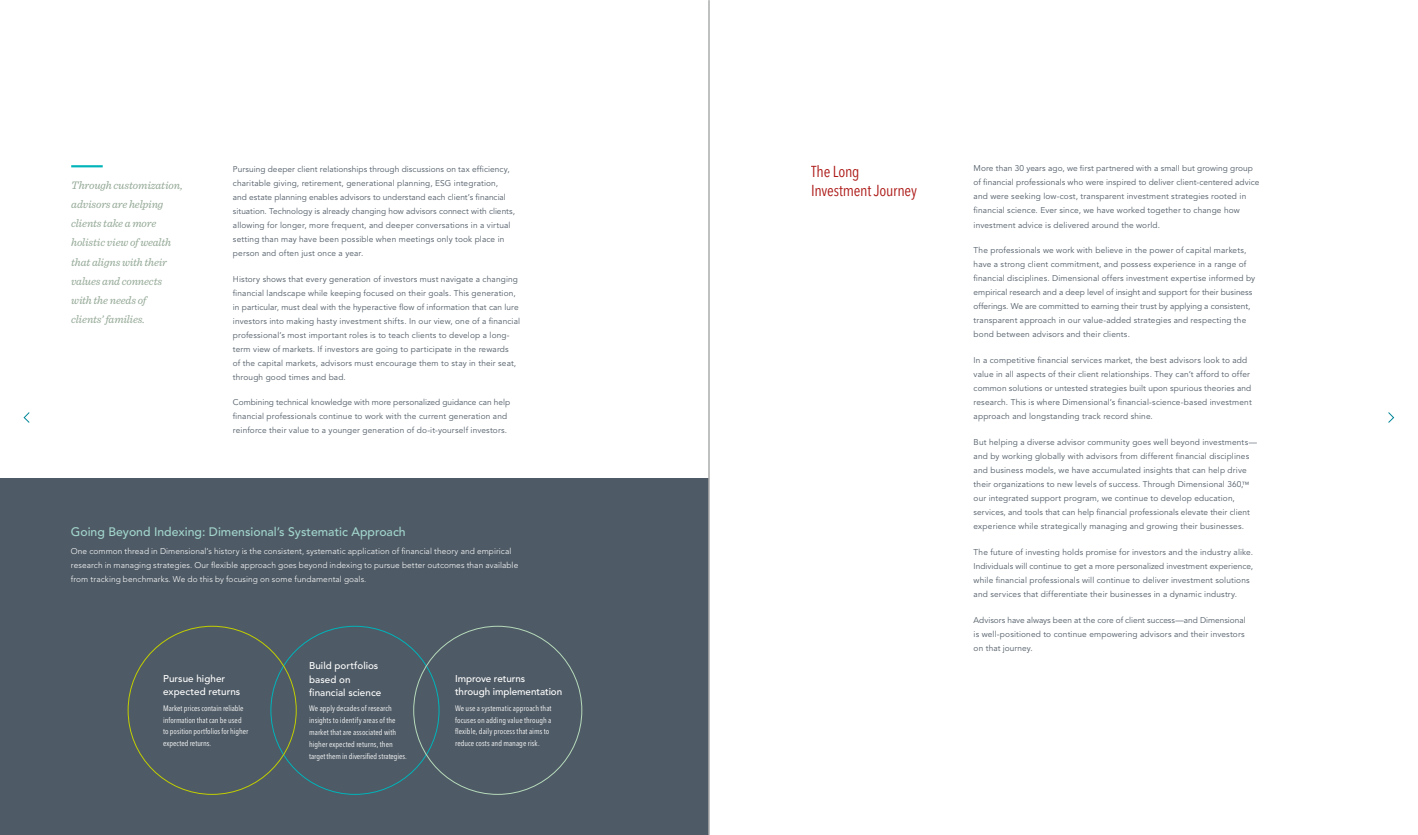
<style>
.page{position:relative;width:1418px;height:835px;background:#fff}
.page>*{position:absolute;margin:0;border:0;box-sizing:border-box;transform-origin:0 0}
.t1{font:condensed 15.75px/19.2px "Avenir Next LT Pro";letter-spacing:-.015em;color:#ac1a17}
.t2{font:500 12.25px "Avenir LT Std";color:#a2d5cc}
.t3{font:italic 11.38px/19.2px "Sentinel";letter-spacing:-.015em;color:#93a895}
.t4{font:500 9.8px/13.1px "Avenir LT Std";color:#fff}
.t5{font:8.31px/14px "Avenir LT Std";letter-spacing:.015em;color:#4e5a65}
.t6{font:300 8.31px/14px "Avenir LT Std";letter-spacing:.01em;color:#fff}
.t7{font:condensed 7.88px/11.8px "Avenir Next LT Pro";letter-spacing:.005em;color:#fff}
.s1{font-size:7.44px}
</style>
<div class="page">
<hr style="left:71px;top:165px;width:32px;height:2px;background:#00b4ba">
<div style="left:0;top:479px;width:709px;height:356px;background:#4e5a65"></div>
<svg style="left:23px;top:412px;width:7px;height:11px"></svg>
<svg style="left:1388px;top:412px;width:6px;height:11px"></svg>
<hr style="left:709px;top:0;width:1px;height:835px;background:#abacac">
<h3 class="t3" style="left:71px;top:174px;width:113px">Through customization, advisors are helping clients take a more holistic view of wealth that aligns with their values and connects with the needs of<br>clients’ families.</h3>
<p class="t5" style="left:233px;top:162px;width:284px">Pursuing deeper client relationships through discussions on tax efficiency, charitable giving, retirement, generational planning, ESG integration,<br>and estate planning enables advisors to understand each client’s financial situation. Technology is already changing how advisors connect with clients, allowing for longer, more frequent, and deeper conversations in a virtual setting than may have been possible when meetings only took place in person and often just once a year.</p>
<p class="t5" style="left:233px;top:272px;width:289px">History shows that every generation of investors must navigate a changing financial landscape while keeping focused on their goals. This generation, in particular, must deal with the hyperactive flow of information that can lure investors into making hasty investment shifts. In our view, one of a financial professional’s most important roles is to teach clients to develop a long&shy;term view of markets. If investors are going to participate in the rewards<br>of the capital markets, advisors must encourage them to stay in their seat, through good times and bad.</p>
<p class="t5" style="left:233px;top:396px;width:279px">Combining technical knowledge with more personalized guidance can help financial professionals continue to work with the current generation and reinforce their value to a younger generation of do-it-yourself investors.</p>
<h2 class="t2" style="left:71px;top:525px;width:336px">Going Beyond Indexing: Dimensional’s Systematic Approach</h2>
<p class="t6" style="left:71px;top:544px;width:449px">One common thread in Dimensional’s history is the consistent, systematic application of financial theory and empirical research in managing strategies. Our flexible approach goes beyond indexing to pursue better outcomes than available from tracking benchmarks. We do this by focusing on some fundamental goals.</p>
<p class="t4" style="left:163px;top:672px;width:79px">Pursue higher expected returns</p>
<p class="t7" style="left:163px;top:702px;width:87px">Market prices contain reliable information that can be used to position portfolios for higher expected returns.</p>
<p class="t4" style="left:309px;top:660px;width:74px">Build portfolios based on financial science</p>
<p class="t7" style="left:309px;top:703px;width:99px">We apply decades of research insights to identify areas of the market that are associated with higher expected returns, then target them in diversified strategies.</p>
<p class="t4" style="left:455px;top:672px;width:109px">Improve returns through implementation</p>
<p class="t7" style="left:455px;top:702px;width:98px">We use a systematic approach that focuses on adding value through a flexible, daily process that aims to reduce costs and manage risk.</p>
<h1 class="t1" style="left:811px;top:162px;width:107px">The Long<br>Investment Journey</h1>
<p class="t5" style="left:973px;top:162px;width:287px">More than 30 years ago, we first partnered with a small but growing group of financial professionals who were inspired to deliver client-centered advice and were seeking low-cost, transparent investment strategies rooted in financial science. Ever since, we have worked together to change how investment advice is delivered around the world.</p>
<p class="t5" style="left:973px;top:244px;width:283px">The professionals we work with believe in the power of capital markets, have a strong client commitment, and possess experience in a range of financial disciplines. Dimensional offers investment expertise informed by empirical research and a deep level of insight and support for their business offerings. We are committed to earning their trust by applying a consistent, transparent approach in our value-added strategies and respecting the bond between advisors and their clients.</p>
<p class="t5" style="left:973px;top:353px;width:280px">In a competitive financial services market, the best advisors look to add value in all aspects of their client relationships. They can’t afford to offer common solutions or untested strategies built upon spurious theories and research. This is where Dimensional’s financial-science-based investment approach and longstanding track record shine.</p>
<p class="t5" style="left:973px;top:435px;width:285px">But helping a diverse advisor community goes well beyond investments— and by working globally with advisors from different financial disciplines and business models, we have accumulated insights that can help drive their organizations to new levels of success. Through Dimensional 360,<span class="s1">™ </span>our integrated support program, we continue to develop education, services, and tools that can help financial professionals elevate their client experience while strategically managing and growing their businesses.</p>
<p class="t5" style="left:973px;top:545px;width:281px">The future of investing holds promise for investors and the industry alike.<br>Individuals will continue to get a more personalized investment experience, while financial professionals will continue to deliver investment solutions and services that differentiate their businesses in a dynamic industry.</p>
<p class="t5" style="left:973px;top:613px;width:273px">Advisors have always been at the core of client success—and Dimensional is well-positioned to continue empowering advisors and their investors on that journey.</p>
</div>
